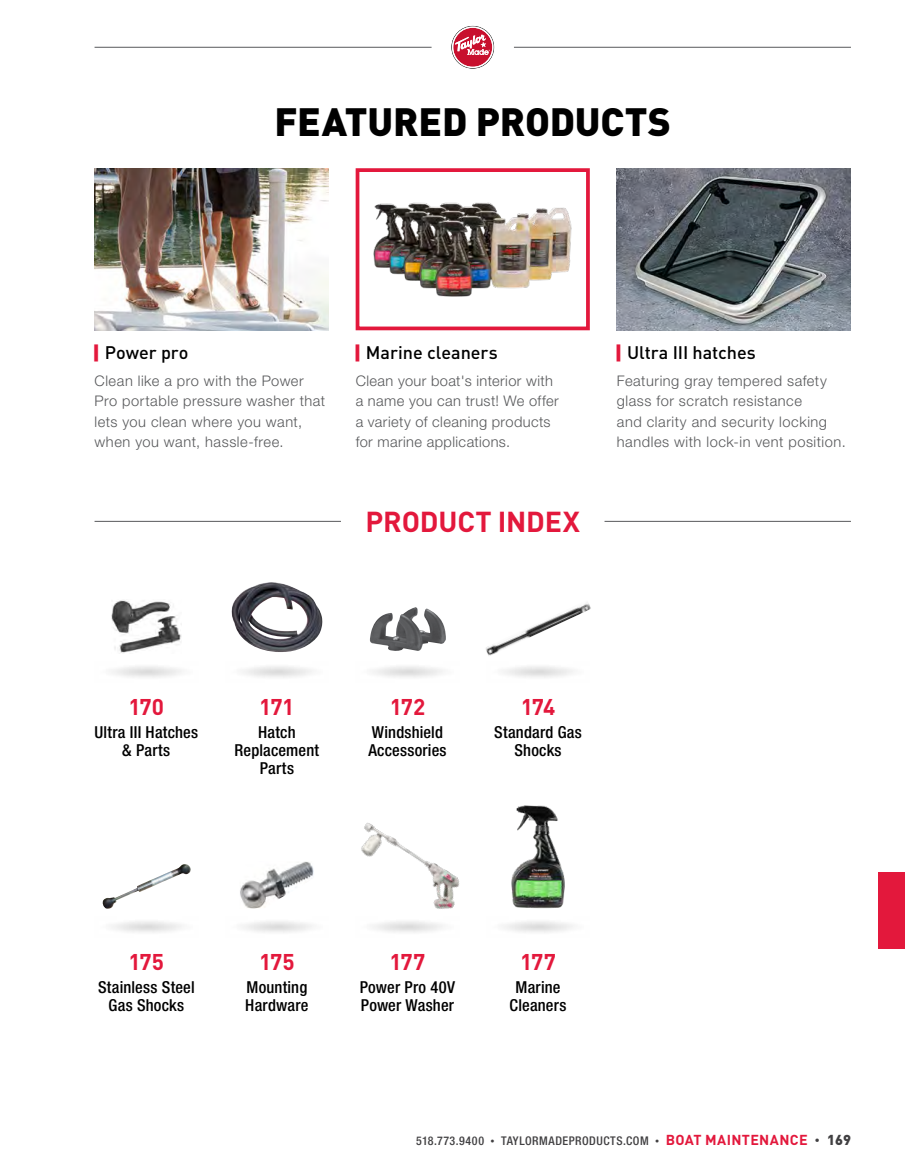
<style>
.page{position:relative;width:905px;height:1175px;background:#fff}
.page>*{position:absolute;margin:0;border:0;box-sizing:border-box;transform-origin:0 0}
.t1{font:900 39px "DINOT";letter-spacing:-.005em;color:#000}
.t2{font:700 28.5px "DINOT";letter-spacing:-.005em;color:#e3183c}
.t3{font:700 22.5px "DINOT";letter-spacing:-.05em;color:#e3183c}
.t4{font:500 18px "DINOT";letter-spacing:-.005em;color:#000}
.t5{font:500 condensed 16.5px/18px "Helvetica Neue LT Std";letter-spacing:.01em;color:#000;text-align:center}
.t6{font:300 14.7px/20.2px "Helvetica Neue LT Std";letter-spacing:.035em;color:#58595b}
.t7{font:500 condensed 12px "Helvetica Neue LT Std";letter-spacing:.04em;color:#414042}
.s1{font-weight:900;font-size:19.8px;color:#e3183c}
.s2{font-size:8.25px}
.s3{font-family:"DINOT";font-weight:700;font-stretch:normal;font-size:14.25px;color:#e3183c}
.s4{font-family:"DINOT";font-weight:900;font-stretch:normal;font-size:10.5px}
.s5{font-family:"DINOT";font-weight:900;font-stretch:normal;font-size:14.25px}
</style>
<div class="page">
<img style="left:373px;top:202px;width:199px;height:95px">
<div style="left:355px;top:168px;width:235px;height:162px;border:4px solid #e3183c"></div>
<img style="left:94px;top:168px;width:235px;height:162px">
<hr style="left:0;top:0;width:1px;height:1174px;background:#e3183c">
<hr style="left:604px;top:521px;width:246px;height:1px;background:#58595b">
<hr style="left:94px;top:521px;width:247px;height:1px;background:#58595b">
<img style="left:111px;top:600px;width:70px;height:53px">
<img style="left:511px;top:805px;width:53px;height:103px">
<img style="left:361px;top:822px;width:99px;height:87px">
<img style="left:370px;top:607px;width:76px;height:44px">
<img style="left:486px;top:602px;width:105px;height:54px">
<img style="left:103px;top:864px;width:88px;height:45px">
<img style="left:240px;top:861px;width:74px;height:47px">
<img style="left:231px;top:582px;width:92px;height:70px">
<img style="left:617px;top:168px;width:233px;height:162px">
<hr style="left:514px;top:47px;width:336px;height:1px;background:#58595b">
<hr style="left:94px;top:47px;width:337px;height:1px;background:#58595b">
<svg style="left:451px;top:26px;width:43px;height:43px"></svg>
<div style="left:878px;top:872px;width:26px;height:76px;background:#e3183c"></div>
<h1 class="t1" style="left:274px;top:90px;width:398px">FEATURED PRODUCTS</h1>
<p class="t4" style="left:92px;top:339px;width:98px"><span class="s1">|</span> Power pro</p>
<p class="t4" style="left:353px;top:339px;width:146px"><span class="s1">|</span> Marine cleaners</p>
<p class="t4" style="left:614px;top:339px;width:143px"><span class="s1">|</span> Ultra III hatches</p>
<p class="t6" style="left:94px;top:370px;width:232px">Clean like a pro with the Power<br>Pro portable pressure washer that lets you clean where you want, when you want, hassle-free.</p>
<p class="t6" style="left:617px;top:370px;width:230px">Featuring gray tempered safety glass for scratch resistance<br>and clarity and security locking handles with lock-in vent position.</p>
<p class="t6" style="left:356px;top:370px;width:205px">Clean your boat's interior with a name you can trust! We offer a variety of cleaning products for marine applications.</p>
<h2 class="t2" style="left:365px;top:499px;width:216px">PRODUCT INDEX</h2>
<h3 class="t3" style="left:128px;top:689px;width:37px">170</h3>
<h3 class="t3" style="left:389px;top:689px;width:37px">172</h3>
<h3 class="t3" style="left:259px;top:689px;width:37px">171</h3>
<h3 class="t3" style="left:521px;top:689px;width:36px">174</h3>
<p class="t5" style="left:234px;top:723px;width:86px">Hatch<br>Replacement<br>Parts</p>
<p class="t5" style="left:494px;top:723px;width:89px">Standard Gas<br>Shocks</p>
<p class="t5" style="left:94px;top:723px;width:105px">Ultra III Hatches &amp; Parts</p>
<p class="t5" style="left:368px;top:723px;width:80px;text-align:left">Windshield<br>Accessories</p>
<h3 class="t3" style="left:129px;top:944px;width:37px">175</h3>
<p class="t5" style="left:98px;top:978px;width:98px">Stainless Steel<br>Gas Shocks</p>
<h3 class="t3" style="left:259px;top:944px;width:37px">175</h3>
<h3 class="t3" style="left:389px;top:944px;width:37px">177</h3>
<h3 class="t3" style="left:520px;top:944px;width:37px">177</h3>
<p class="t5" style="left:245px;top:978px;width:65px;text-align:left">Mounting<br>Hardware</p>
<p class="t5" style="left:360px;top:978px;width:97px;text-align:left">Power Pro 40V<br>Power Washer</p>
<p class="t5" style="left:509px;top:978px;width:58px">Marine<br>Cleaners</p>
<p class="t7" style="left:416px;top:1133px;width:436px">518.773.9400 <span class="s2">•</span> TAYLORMADEPRODUCTS.COM <span class="s2">•</span> <span class="s3">BOAT MAINTENANCE</span> <span class="s4">•</span> <span class="s5">169</span></p>
</div>
